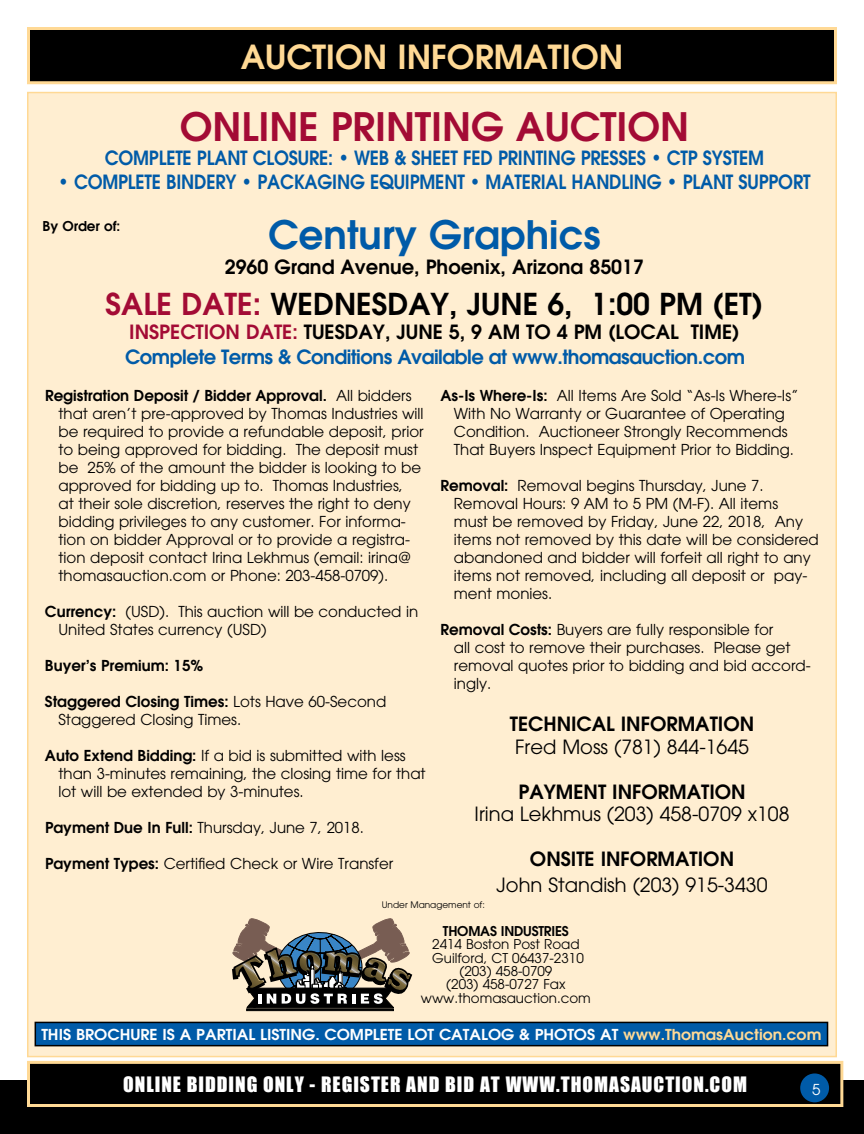
<style>
.page{position:relative;width:864px;height:1134px;background:#fff}
.page>*{position:absolute;margin:0;border:0;box-sizing:border-box;transform-origin:0 0}
.t1{font:600 39px "Avant Garde";color:#a30b35}
.t2{font:600 39px "Avant Garde";color:#005ba8}
.t3{font:600 33px "Avant Garde";color:#ffd995}
.t4{font:600 30px "Avant Garde";color:#000}
.t5{font:600 19.5px "Avant Garde";letter-spacing:-.01em;color:#005ba8;scale:.91 1}
.t6{font:600 19.5px "Avant Garde";color:#000}
.t7{font:19.5px "Avant Garde";color:#000}
.t8{font:600 19.5px "Avant Garde";letter-spacing:-.01em;color:#005ba8}
.t9{font:19.5px "Impact";letter-spacing:.05em;color:#fff}
.t10{font:600 19.5px "Avant Garde";color:#a30b35}
.t11{font:15px/18px "Avant Garde";color:#000}
.t12{font:600 15px "Avant Garde";color:#fff;scale:1.05 1}
.t13{font:600 15px "Avant Garde";color:#000}
.t14{font:15px "Avant Garde";color:#fff}
.t15{font:13.5px/13.5px "Avant Garde";color:#000;text-align:center}
.t16{font:600 13.5px "Avant Garde";letter-spacing:-.015em;color:#000}
.t17{font:9px "Avant Garde";color:#000}
.s1{color:#a30b35}
.s2{color:#000}
.s3{font-weight:600}
.s4{color:#ffd995}
</style>
<div class="page">
<div style="left:0;top:1080px;width:864px;height:54px;background:#000"></div>
<div style="left:28px;top:1062px;width:814px;height:44px;background:#000"></div>
<div style="left:27px;top:1061px;width:816px;height:46px;border:3px solid #ffd995"></div>
<div style="left:28px;top:28px;width:808px;height:55px;background:#000"></div>
<div style="left:27px;top:27px;width:810px;height:57px;border:3px solid #ffd995"></div>
<div style="left:800px;top:1073px;width:29px;height:29px;background:#005ba8;border-radius:50%"></div>
<div style="left:27px;top:92px;width:810px;height:965px;background:#ffeed1;border:2px solid #ffd995"></div>
<div style="left:246px;top:1009px;width:148px;height:2px;background:#000;border:1px solid #000"></div>
<svg style="left:232px;top:918px;width:181px;height:91px"></svg>
<div style="left:35px;top:1022px;width:793px;height:24px;background:#005ba8"></div>
<div style="left:35px;top:1022px;width:793px;height:24px;border:2px solid #000"></div>
<h2 class="t3" style="left:241px;top:35px;width:384px">AUCTION INFORMATION</h2>
<h1 class="t1" style="left:180px;top:101px;width:511px">ONLINE PRINTING AUCTION</h1>
<h3 class="t5" style="left:105px;top:145px;width:726px">COMPLETE PLANT CLOSURE: • WEB &amp; SHEET FED PRINTING PRESSES • CTP SYSTEM</h3>
<h3 class="t5" style="left:58px;top:169px;width:828px">• COMPLETE BINDERY • PACKAGING EQUIPMENT • MATERIAL HANDLING • PLANT SUPPORT</h3>
<p class="t16" style="left:43px;top:217px;width:79px">By Order of:</p>
<h1 class="t2" style="left:268px;top:209px;width:334px">Century Graphics</h1>
<h3 class="t6" style="left:225px;top:254px;width:421px">2960 Grand Avenue, Phoenix, Arizona 85017</h3>
<h3 class="t4" style="left:106px;top:284px;width:395px"><span class="s1">SALE Date :</span> WEDNESDAY, June</h3>
<h3 class="t4" style="left:548px;top:284px;width:217px">6, 1:00 PM (ET)</h3>
<h3 class="t10" style="left:129px;top:319px;width:196px">INSPECTION DATE: <span class="s2">Tuesday</span></h3>
<h3 class="t6" style="left:385px;top:319px;width:34px">, June</h3>
<h3 class="t6" style="left:449px;top:319px;width:190px">5, 9 AM TO 4 PM (Local</h3>
<h3 class="t6" style="left:691px;top:319px;width:50px">Time)</h3>
<h3 class="t8" style="left:125px;top:344px;width:621px">Complete Terms &amp; Conditions Available at www.thomasauction.com</h3>
<p class="t11" style="left:58px;top:387px;width:367px;text-indent:-13px"><span class="s3">Registration Deposit / Bidder Approval.</span> All bidders that aren’t pre-approved by Thomas Industries will be required to provide a refundable deposit, prior to being approved for bidding. The deposit must be 25% of the amount the bidder is looking to be approved for bidding up to. Thomas Industries,<br>at their sole discretion, reserves the right to deny bidding privileges to any customer. For informa&shy;tion on bidder Approval or to provide a registra&shy;tion deposit contact Irina Lekhmus (email: irina@ thomasauction.com or Phone: 203-458-0709).</p>
<p class="t11" style="left:58px;top:603px;width:361px;text-indent:-14px"><span class="s3">Currency:</span> (USD). This auction will be conducted in<br>United States currency (USD)</p>
<p class="t13" style="left:45px;top:656px;width:160px">Buyer’s Premium: 15%</p>
<p class="t11" style="left:58px;top:693px;width:329px;text-indent:-14px"><span class="s3">Staggered Closing Times:</span> Lots Have 60-Second<br>Staggered Closing Times.</p>
<p class="t11" style="left:59px;top:747px;width:369px;text-indent:-14px"><span class="s3">Auto Extend Bidding:</span> If a bid is submitted with less than 3-minutes remaining, the closing time for that lot will be extended by 3-minutes.</p>
<p class="t11" style="left:45px;top:819px;width:321px"><span class="s3">Payment Due In Full:</span> Thursday, June 7, 2018.</p>
<p class="t11" style="left:45px;top:855px;width:350px"><span class="s3">Payment Types:</span> Certified Check or Wire Transfer</p>
<p class="t11" style="left:454px;top:387px;width:346px;text-indent:-14px"><span class="s3">As-Is Where-Is:</span> All Items Are Sold “As-Is Where-Is” With No Warranty or Guarantee of Operating Condition. Auctioneer Strongly Recommends That Buyers Inspect Equipment Prior to Bidding.</p>
<p class="t11" style="left:454px;top:477px;width:367px;text-indent:-14px"><span class="s3">Removal:</span> Removal begins Thursday, June 7.<br>Removal Hours: 9 AM to 5 PM (M-F). All items<br>must be removed by Friday, June 22, 2018, Any items not removed by this date will be considered abandoned and bidder will forfeit all right to any items not removed, including all deposit or pay&shy;ment monies.</p>
<p class="t11" style="left:454px;top:621px;width:359px;text-indent:-14px"><span class="s3">Removal Costs:</span> Buyers are fully responsible for<br>all cost to remove their purchases. Please get removal quotes prior to bidding and bid accord&shy;ingly.</p>
<h3 class="t6" style="left:510px;top:711px;width:246px">TECHNICAL INFORMATION</h3>
<h3 class="t7" style="left:515px;top:735px;width:235px">Fred Moss (781) 844-1645</h3>
<h3 class="t6" style="left:518px;top:779px;width:229px">PAYMENT INFORMATION</h3>
<h3 class="t7" style="left:475px;top:802px;width:316px">Irina Lekhmus (203) 458-0709 x108</h3>
<h3 class="t6" style="left:530px;top:846px;width:206px">ONSITE INFORMATION</h3>
<h3 class="t7" style="left:497px;top:873px;width:272px">John Standish (203) 915-3430</h3>
<p class="t17" style="left:382px;top:900px;width:105px">Under Management of:</p>
<p class="t16" style="left:443px;top:922px;width:127px">THOMAS INDUSTRIES</p>
<p class="t15" style="left:421px;top:937px;width:171px">2414 Boston Post Road<br>Guilford, CT 06437-2310 (203) 458-0709<br>(203) 458-0727 Fax www.thomasauction.com</p>
<p class="t12" style="left:41px;top:1025px;width:744px">THIS BROCHURE IS A PARTIAL LISTING. COMPLETE LOT CATALOG &amp; PHOTOS AT <span class="s4">www.ThomasAuction.com</span></p>
<h3 class="t9" style="left:123px;top:1072px;width:625px">ONLINE BIDDING ONLY - REGISTER AND BID AT WWW.THOMASAUCTION.COM</h3>
<p class="t14" style="left:812px;top:1081px;width:10px">5</p>
</div>
